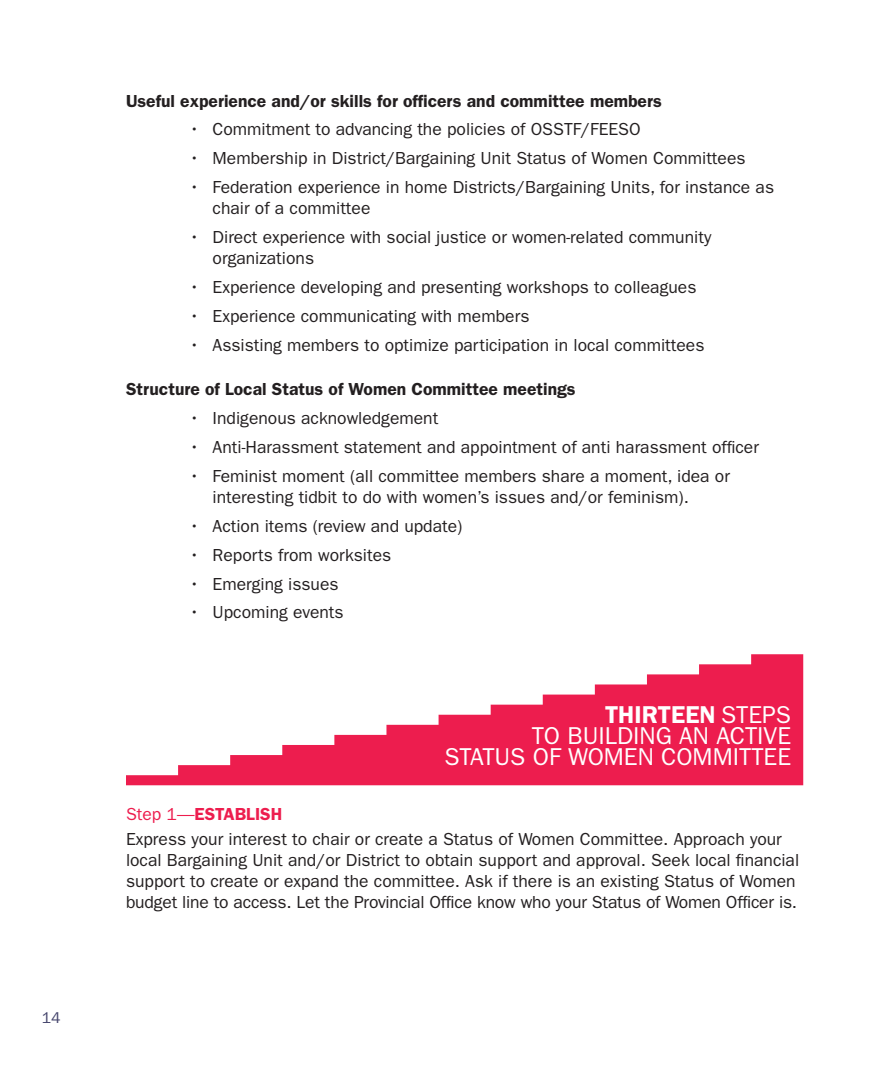
<style>
.page{position:relative;width:882px;height:1071px;background:#fff}
.page>*{position:absolute;margin:0;border:0;box-sizing:border-box;transform-origin:0 0}
.t1{font:24.5px "ITC Franklin Gothic Std";color:#fff}
.t2{font:600 24.5px "ITC Franklin Gothic Std";color:#fff}
.t3{font:17.5px/21px "ITC Franklin Gothic Std";color:#231f20}
.t4{font:600 17.5px "ITC Franklin Gothic Std";color:#231f20}
.t5{font:600 17.5px "ITC Franklin Gothic Std";color:#ed1d4e}
.t6{font:15.75px "ITC Franklin Gothic Std";color:#46466d}
.s1{font-weight:400}
</style>
<div class="page">
<svg style="left:126px;top:654px;width:677px;height:131px;fill:#ed1d4e"></svg>
<p class="t6" style="left:42px;top:1009px;width:20px">14</p>
<p class="t4" style="left:126px;top:90px;width:538px">Useful experience and/or skills for officers and committee members</p>
<p class="t3" style="left:189px;top:119px;width:453px">• Commitment to advancing the policies of OSSTF/FEESO</p>
<p class="t3" style="left:189px;top:148px;width:558px">• Membership in District/Bargaining Unit Status of Women Committees</p>
<p class="t3" style="left:213px;top:177px;width:563px;text-indent:-24px">• Federation experience in home Districts/Bargaining Units, for instance as chair of a committee</p>
<p class="t3" style="left:213px;top:227px;width:500px;text-indent:-24px">• Direct experience with social justice or women-related community organizations</p>
<p class="t3" style="left:189px;top:277px;width:509px">• Experience developing and presenting workshops to colleagues</p>
<p class="t3" style="left:189px;top:305px;width:342px">• Experience communicating with members</p>
<p class="t3" style="left:189px;top:334px;width:517px">• Assisting members to optimize participation in local committees</p>
<p class="t4" style="left:126px;top:379px;width:451px">Structure of Local Status of Women Committee meetings</p>
<p class="t3" style="left:189px;top:408px;width:251px">• Indigenous acknowledgement</p>
<p class="t3" style="left:189px;top:437px;width:571px">• Anti-Harassment statement and appointment of anti harassment officer</p>
<p class="t3" style="left:213px;top:466px;width:519px;text-indent:-24px">• Feminist moment (all committee members share a moment, idea or interesting tidbit to do with women’s issues and/or feminism).</p>
<p class="t3" style="left:189px;top:515px;width:275px">• Action items (review and update)</p>
<p class="t3" style="left:189px;top:544px;width:204px">• Reports from worksites</p>
<p class="t3" style="left:189px;top:573px;width:151px">• Emerging issues</p>
<p class="t3" style="left:189px;top:602px;width:156px">• Upcoming events</p>
<p class="t2" style="left:605px;top:700px;width:188px">THIRTEEN <span class="s1">STEPS</span></p>
<p class="t1" style="left:532px;top:722px;width:261px">TO BUILDING AN ACTIVE</p>
<p class="t1" style="left:444px;top:743px;width:348px">STATUS OF WOMEN COMMITTEE</p>
<p class="t5" style="left:126px;top:804px;width:158px"><span class="s1">Step 1—</span>ESTABLISH</p>
<p class="t3" style="left:126px;top:829px;width:675px">Express your interest to chair or create a Status of Women Committee. Approach your local Bargaining Unit and/or District to obtain support and approval. Seek local financial support to create or expand the committee. Ask if there is an existing Status of Women budget line to access. Let the Provincial Office know who your Status of Women Officer is.</p>
</div>
